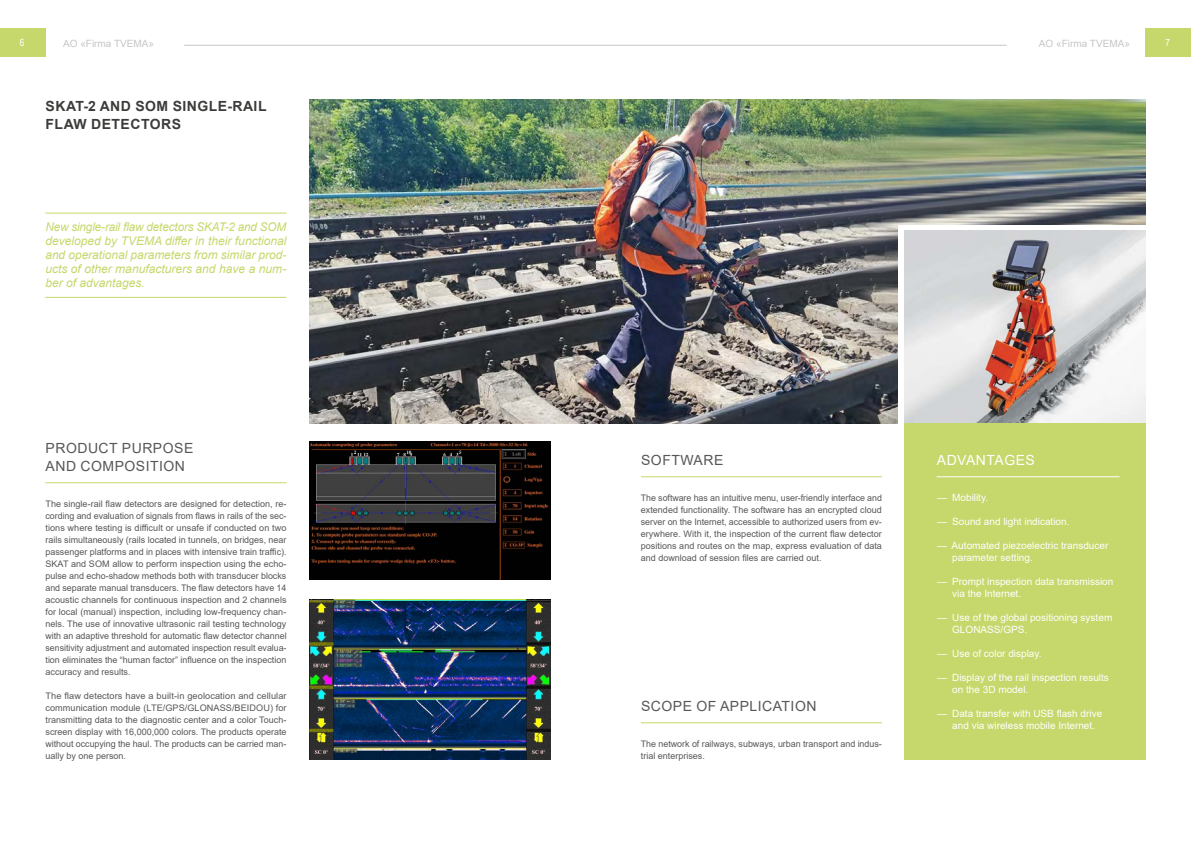
<style>
.page{position:relative;width:1191px;height:842px;background:#fff}
.page>*{position:absolute;margin:0;border:0;box-sizing:border-box;transform-origin:0 0}
.t1{font:14px/18px "Arial";letter-spacing:.035em;color:#575756}
.t2{font:700 14px/18px "Arial";letter-spacing:.035em;color:#3c3c3b}
.t3{font:14px "Arial";letter-spacing:.035em;color:#fff}
.t4{font:italic 12px/14px "Arial";color:#c6d76b;text-align:justify}
.t5{font:10px/12px "Arial";color:#fff}
.t6{font:10px "Arial";color:#c6c6c6}
.t7{font:10px "Arial Narrow";color:#fff}
.t8{font:9px/12px "Arial";color:#575756;text-align:justify}
</style>
<div class="page">
<div style="left:0;top:29px;width:45px;height:28px;background:#c6d76b"></div>
<div style="left:1145px;top:29px;width:46px;height:28px;background:#c6d76b"></div>
<hr style="left:184px;top:45px;width:411px;height:1px;background:#c6c6c6">
<hr style="left:595px;top:45px;width:411px;height:1px;background:#c6c6c6">
<img style="left:309px;top:99px;width:836px;height:324px">
<div style="left:898px;top:225px;width:253px;height:536px;background:#fff"></div>
<img style="left:904px;top:231px;width:241px;height:192px">
<div style="left:904px;top:423px;width:241px;height:336px;background:#c6d76b"></div>
<hr style="left:641px;top:722px;width:241px;height:1px;background:#c6d76b">
<hr style="left:45px;top:213px;width:241px;height:1px;background:#c6d76b">
<hr style="left:45px;top:297px;width:241px;height:1px;background:#c6d76b">
<hr style="left:45px;top:482px;width:241px;height:1px;background:#c6d76b">
<img style="left:309px;top:599px;width:241px;height:160px">
<img style="left:309px;top:441px;width:241px;height:138px">
<hr style="left:641px;top:476px;width:241px;height:1px;background:#c6d76b">
<hr style="left:936px;top:476px;width:183px;height:1px;background:#fff">
<p class="t7" style="left:20px;top:35px;width:6px">6</p>
<p class="t6" style="left:63px;top:37px;width:92px">AO «Firma TVEMA»</p>
<p class="t6" style="left:1039px;top:37px;width:92px">AO «Firma TVEMA»</p>
<p class="t7" style="left:1165px;top:35px;width:6px">7</p>
<h1 class="t2" style="left:46px;top:97px;width:222px">SKAT-2 AND SOM SINGLE-RAIL<br>FLAW DETECTORS</h1>
<h2 class="t4" style="left:45px;top:220px;width:243px">New single-rail flaw detectors SKAT-2 and SOM developed by TVEMA differ in their functional and operational parameters from similar prod&shy;ucts of other manufacturers and have a num&shy;ber of advantages.</h2>
<h1 class="t1" style="left:46px;top:439px;width:149px">PRODUCT PURPOSE<br>AND COMPOSITION</h1>
<p class="t8" style="left:45px;top:498px;width:243px">The single-rail flaw detectors are designed for detection, re&shy;cording and evaluation of signals from flaws in rails of the sec&shy;tions where testing is difficult or unsafe if conducted on two rails simultaneously (rails located in tunnels, on bridges, near passenger platforms and in places with intensive train traffic).<br>SKAT and SOM allow to perform inspection using the echo&shy;pulse and echo-shadow methods both with transducer blocks and separate manual transducers. The flaw detectors have 14 acoustic channels for continuous inspection and 2 channels for local (manual) inspection, including low-frequency chan&shy;nels. The use of innovative ultrasonic rail testing technology with an adaptive threshold for automatic flaw detector channel sensitivity adjustment and automated inspection result evalua&shy;tion eliminates the “human factor” influence on the inspection accuracy and results.</p>
<p class="t8" style="left:45px;top:690px;width:243px">The flaw detectors have a built-in geolocation and cellular communication module (LTE/GPS/GLONASS/BEIDOU) for transmitting data to the diagnostic center and a color Touch&shy;screen display with 16,000,000 colors. The products operate without occupying the haul. The products can be carried man&shy;ually by one person.</p>
<h1 class="t1" style="left:641px;top:451px;width:84px">SOFTWARE</h1>
<h1 class="t3" style="left:937px;top:451px;width:100px">ADVANTAGES</h1>
<p class="t8" style="left:641px;top:492px;width:243px">The software has an intuitive menu, user-friendly interface and extended functionality. The software has an encrypted cloud server on the Internet, accessible to authorized users from ev&shy;erywhere. With it, the inspection of the current flaw detector positions and routes on the map, express evaluation of data and download of session files are carried out.</p>
<h1 class="t1" style="left:641px;top:697px;width:177px">SCOPE OF APPLICATION</h1>
<p class="t8" style="left:641px;top:738px;width:242px">The network of railways, subways, urban transport and indus&shy;trial enterprises.</p>
<p class="t5" style="left:937px;top:492px;width:52px">— Mobility.</p>
<p class="t5" style="left:937px;top:516px;width:134px">— Sound and light indication.</p>
<p class="t5" style="left:952px;top:540px;width:158px;text-indent:-15px">— Automated piezoelectric transducer parameter setting.</p>
<p class="t5" style="left:952px;top:576px;width:163px;text-indent:-15px">— Prompt inspection data transmission via the Internet.</p>
<p class="t5" style="left:952px;top:612px;width:162px;text-indent:-15px">— Use of the global positioning system<br>GLONASS/GPS.</p>
<p class="t5" style="left:937px;top:648px;width:106px">— Use of color display.</p>
<p class="t5" style="left:952px;top:672px;width:158px;text-indent:-15px">— Display of the rail inspection results on the 3D model.</p>
<p class="t5" style="left:952px;top:708px;width:152px;text-indent:-15px">— Data transfer with USB flash drive and via wireless mobile Internet.</p>
</div>
